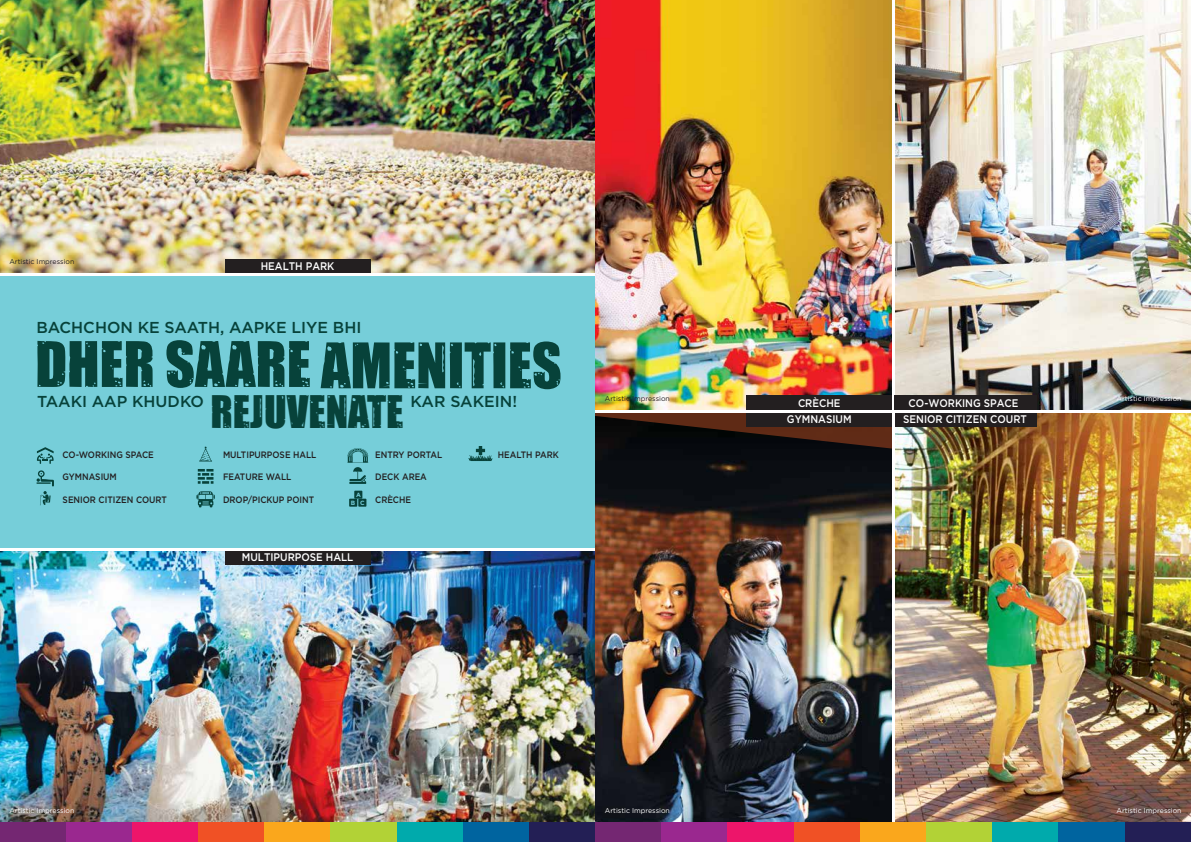
<style>
.page{position:relative;width:1191px;height:842px;background:#fff}
.page>*{position:absolute;margin:0;border:0;box-sizing:border-box;transform-origin:0 0}
.t1{font:58px "Impacted";color:#07423a}
.t2{font:41.6px "Impacted";color:#07423a}
.t3{font:500 15.8px "Gotham";color:#07423a}
.t4{font:500 11px "Gotham";color:#fff;scale:.9 1}
.t5{font:500 9.3px "Gotham";color:#231f20;scale:.9 1}
.t6{font:7px "Gotham";color:#fff}
.t7{font:7px "Gotham";color:#231f20}
.t8{font:700 6.1px/8px "Gotham";color:#75cdd9;text-align:center}
</style>
<div class="page">
<img style="left:0;top:551px;width:595px;height:271px">
<div style="left:225px;top:550px;width:145px;height:15px;background:#231f20"></div>
<div style="left:0;top:266px;width:595px;height:283px;background:#76ced9"></div>
<hr style="left:0;top:548px;width:595px;height:2px;background:#fff">
<img style="left:0;top:0;width:595px;height:274px">
<div style="left:225px;top:259px;width:145px;height:15px;background:#231f20"></div>
<hr style="left:0;top:274px;width:595px;height:2px;background:#fff">
<div style="left:0;top:822px;width:66px;height:20px;background:#742772"></div>
<div style="left:66px;top:822px;width:66px;height:20px;background:#9a288f"></div>
<div style="left:132px;top:822px;width:66px;height:20px;background:#ed156a"></div>
<div style="left:198px;top:822px;width:67px;height:20px;background:#f05125"></div>
<div style="left:265px;top:822px;width:66px;height:20px;background:#faa71c"></div>
<div style="left:331px;top:822px;width:66px;height:20px;background:#b2d236"></div>
<div style="left:397px;top:822px;width:66px;height:20px;background:#00aaac"></div>
<div style="left:463px;top:822px;width:66px;height:20px;background:#00649f"></div>
<div style="left:529px;top:822px;width:66px;height:20px;background:#231f55"></div>
<svg style="left:37px;top:447px;width:17px;height:17px"></svg>
<svg style="left:37px;top:470px;width:17px;height:35px"></svg>
<svg style="left:468px;top:446px;width:24px;height:15px"></svg>
<svg style="left:196px;top:491px;width:19px;height:16px"></svg>
<svg style="left:199px;top:446px;width:13px;height:16px"></svg>
<svg style="left:198px;top:469px;width:15px;height:15px"></svg>
<div style="left:354px;top:491px;width:8px;height:8px;background:#07423a"></div>
<div style="left:349px;top:499px;width:8px;height:8px;background:#07423a"></div>
<div style="left:358px;top:499px;width:8px;height:8px;background:#07423a"></div>
<svg style="left:347px;top:448px;width:21px;height:36px"></svg>
<img style="left:595px;top:0;width:297px;height:822px">
<svg style="left:595px;top:412px;width:297px;height:55px;background:#211512"></svg>
<img style="left:895px;top:0;width:296px;height:822px">
<div style="left:746px;top:412px;width:146px;height:15px;background:#231f20"></div>
<div style="left:894px;top:412px;width:142px;height:15px;background:#231f20"></div>
<div style="left:746px;top:395px;width:146px;height:15px;background:#231f20"></div>
<div style="left:894px;top:395px;width:142px;height:15px;background:#231f20"></div>
<hr style="left:595px;top:410px;width:596px;height:2px;background:#fff">
<div style="left:595px;top:822px;width:66px;height:20px;background:#742772"></div>
<div style="left:661px;top:822px;width:67px;height:20px;background:#9a288f"></div>
<div style="left:728px;top:822px;width:66px;height:20px;background:#ed156a"></div>
<div style="left:794px;top:822px;width:66px;height:20px;background:#f05125"></div>
<div style="left:860px;top:822px;width:66px;height:20px;background:#faa71c"></div>
<div style="left:926px;top:822px;width:66px;height:20px;background:#b2d236"></div>
<div style="left:992px;top:822px;width:66px;height:20px;background:#00aaac"></div>
<div style="left:1058px;top:822px;width:66px;height:20px;background:#00649f"></div>
<div style="left:1124px;top:822px;width:67px;height:20px;background:#231f55"></div>
<p class="t7" style="left:9px;top:257px;width:66px">Artistic Impression</p>
<p class="t4" style="left:261px;top:259px;width:83px">HEALTH PARK</p>
<h3 class="t3" style="left:36px;top:317px;width:326px">BACHCHON KE SAATH, AAPKE LIYE BHI</h3>
<h1 class="t1" style="left:35px;top:320px;width:528px">DHER SAARE AMENITIES</h1>
<h3 class="t3" style="left:410px;top:391px;width:108px">KAR SAKEIN!</h3>
<h3 class="t3" style="left:37px;top:391px;width:168px">TAAKI AAP KHUDKO</h3>
<h2 class="t2" style="left:210px;top:380px;width:194px">REJUVENATE</h2>
<p class="t5" style="left:63px;top:449px;width:103px">CO-WORKING SPACE</p>
<p class="t5" style="left:63px;top:471px;width:62px">GYMNASIUM</p>
<p class="t5" style="left:63px;top:493px;width:117px">SENIOR CITIZEN COURT</p>
<p class="t5" style="left:375px;top:449px;width:76px">ENTRY PORTAL</p>
<p class="t5" style="left:375px;top:471px;width:59px">DECK AREA</p>
<p class="t5" style="left:375px;top:493px;width:41px">CRÈCHE</p>
<p class="t5" style="left:223px;top:449px;width:105px">MULTIPURPOSE HALL</p>
<p class="t5" style="left:498px;top:449px;width:69px">HEALTH PARK</p>
<p class="t5" style="left:223px;top:471px;width:77px">FEATURE WALL</p>
<p class="t5" style="left:223px;top:493px;width:103px">DROP/PICKUP POINT</p>
<p class="t8" style="left:351px;top:491px;width:15px">A<br>B C</p>
<p class="t4" style="left:242px;top:550px;width:126px">MULTIPURPOSE HALL</p>
<p class="t7" style="left:605px;top:394px;width:66px">Artistic Impression</p>
<p class="t6" style="left:1116px;top:394px;width:66px">Artistic Impression</p>
<p class="t4" style="left:798px;top:395px;width:49px">CRÈCHE</p>
<p class="t4" style="left:908px;top:395px;width:124px">CO-WORKING SPACE</p>
<p class="t4" style="left:787px;top:412px;width:73px">GYMNASIUM</p>
<p class="t4" style="left:903px;top:412px;width:139px">SENIOR CITIZEN COURT</p>
<p class="t6" style="left:9px;top:806px;width:66px">Artistic Impression</p>
<p class="t6" style="left:605px;top:806px;width:66px">Artistic Impression</p>
<p class="t6" style="left:1116px;top:806px;width:66px">Artistic Impression</p>
</div>
